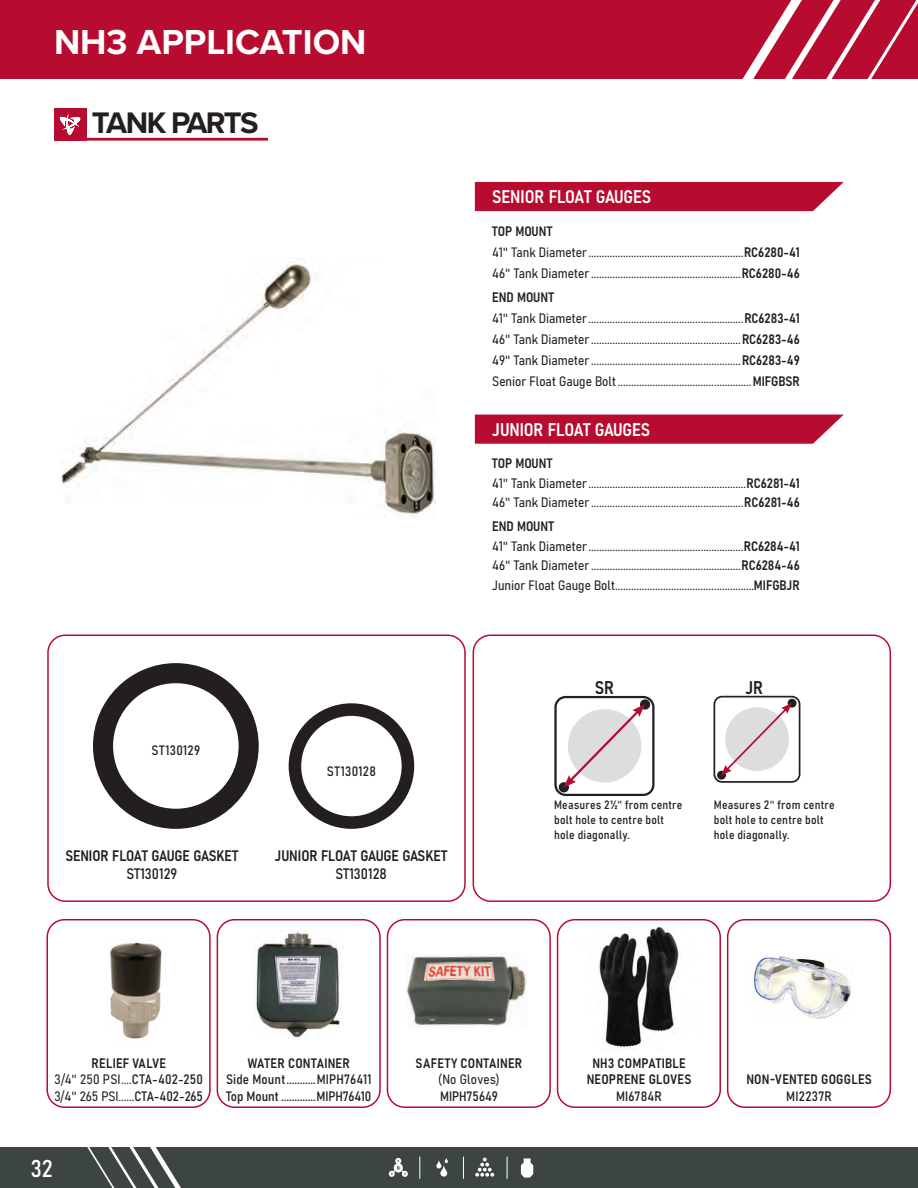
<style>
.page{position:relative;width:918px;height:1188px;background:#fff}
.page>*{position:absolute;margin:0;border:0;box-sizing:border-box;transform-origin:0 0}
.t1{font:700 36px "Proxima Nova";color:#fff}
.t2{font:700 30.75px "Proxima Nova";letter-spacing:-.055em;color:#231f20}
.t3{font:24px "Bahnschrift";color:#fff}
.t4{font:18.15px "Bahnschrift";color:#231f20}
.t5{font:18px "Bahnschrift";letter-spacing:-.01em;color:#fff}
.t6{font:15px "Bahnschrift";color:#231f20}
._2_Col_text_box_-_2{font:13.5px "Bahnschrift";color:#231f20}
._2_Col_text_box_-_2-2{font:13.5px/16.5px "Bahnschrift";letter-spacing:.02em;color:#231f20;text-align:center}
.Body{font:13.5px "Bahnschrift";letter-spacing:.025em;color:#231f20}
._2_Col_text_box_-_2-3{font:13.5px "Bahnschrift";letter-spacing:.025em;color:#231f20}
._2_Col_text_box_-_2-4{font:12px/15px "Bahnschrift";letter-spacing:.02em;color:#231f20}
.s1{font-family:"Calibri"}
</style>
<div class="page">
<div style="left:387px;top:919px;width:164px;height:189px;border:2px solid #b80b30;border-radius:17px"></div>
<div style="left:217px;top:919px;width:164px;height:189px;border:2px solid #b80b30;border-radius:17px"></div>
<div style="left:47px;top:919px;width:164px;height:189px;border:2px solid #b80b30;border-radius:17px"></div>
<div style="left:557px;top:919px;width:164px;height:189px;border:2px solid #b80b30;border-radius:17px"></div>
<div style="left:727px;top:919px;width:164px;height:189px;border:2px solid #b80b30;border-radius:17px"></div>
<div style="left:47px;top:634px;width:419px;height:268px;border:2px solid #b80b30;border-radius:17px"></div>
<div style="left:473px;top:634px;width:418px;height:268px;border:2px solid #b80b30;border-radius:17px"></div>
<img style="left:109px;top:942px;width:53px;height:97px">
<img style="left:254px;top:932px;width:89px;height:108px">
<img style="left:406px;top:955px;width:121px;height:72px">
<img style="left:753px;top:956px;width:99px;height:63px">
<img style="left:599px;top:926px;width:80px;height:123px">
<img style="left:60px;top:258px;width:376px;height:259px">
<div style="left:475px;top:182px;width:369px;height:29px;background:#b80b30"></div>
<svg style="left:475px;top:415px;width:368px;height:29px;background:#bb1639"></svg>
<hr style="left:83px;top:138px;width:185px;height:3px;background:#b80b30">
<div style="left:54px;top:108px;width:32px;height:33px;background:#b80b30"></div>
<svg style="left:60px;top:114px;width:20px;height:21px"></svg>
<div style="left:289px;top:703px;width:125px;height:126px;border:13px solid #231f20;border-radius:50%"></div>
<div style="left:93px;top:663px;width:166px;height:166px;border:20px solid #231f20;border-radius:50%"></div>
<div style="left:554px;top:696px;width:101px;height:100px;border:2px solid #231f20;border-radius:10px"></div>
<div style="left:559px;top:782px;width:10px;height:10px;background:#231f20;border-radius:50%"></div>
<div style="left:640px;top:699px;width:10px;height:11px;background:#231f20;border-radius:50%"></div>
<svg style="left:563px;top:704px;width:82px;height:84px"></svg>
<div style="left:713px;top:696px;width:87px;height:87px;border:2px solid #231f20;border-radius:8px"></div>
<div style="left:717px;top:771px;width:9px;height:9px;background:#231f20;border-radius:50%"></div>
<div style="left:788px;top:699px;width:9px;height:9px;background:#231f20;border-radius:50%"></div>
<svg style="left:721px;top:703px;width:71px;height:73px"></svg>
<div style="left:0;top:0;width:918px;height:79px;background:#b80b30"></div>
<svg style="left:742px;top:0;width:176px;height:79px"></svg>
<div style="left:0;top:1148px;width:918px;height:40px;background:#3c4542"></div>
<svg style="left:82px;top:1147px;width:107px;height:41px"></svg>
<svg style="left:475px;top:1158px;width:19px;height:19px"></svg>
<svg style="left:445px;top:1157px;width:3px;height:6px"></svg>
<svg style="left:436px;top:1159px;width:5px;height:9px"></svg>
<svg style="left:440px;top:1164px;width:7px;height:13px"></svg>
<svg style="left:521px;top:1158px;width:12px;height:20px"></svg>
<svg style="left:389px;top:1158px;width:19px;height:19px"></svg>
<svg style="left:463px;top:1157px;width:1px;height:22px"></svg>
<svg style="left:419px;top:1157px;width:1px;height:22px"></svg>
<svg style="left:507px;top:1157px;width:1px;height:22px"></svg>
<p class="t1" style="left:54px;top:15px;width:314px">NH3 APPLICATION</p>
<p class="t2" style="left:92px;top:100px;width:168px">TANK PARTS</p>
<p class="Body" style="left:151px;top:740px;width:50px">ST130129</p>
<p class="t6" style="left:65px;top:845px;width:175px">SENIOR FLOAT GAUGE GASKET</p>
<p class="t6" style="left:126px;top:863px;width:52px">ST130129</p>
<p class="Body" style="left:327px;top:761px;width:51px">ST130128</p>
<p class="t6" style="left:275px;top:845px;width:174px">JUNIOR FLOAT GAUGE GASKET</p>
<p class="t6" style="left:335px;top:863px;width:53px">ST130128</p>
<p class="t5" style="left:492px;top:183px;width:160px">SENIOR FLOAT GAUGES</p>
<p class="_2_Col_text_box_-_2" style="left:492px;top:221px;width:62px">TOP MOUNT</p>
<p class="_2_Col_text_box_-_2" style="left:492px;top:242px;width:309px">41<span class="s1">"</span> Tank Diameter..........................................................RC6280-41</p>
<p class="_2_Col_text_box_-_2" style="left:492px;top:263px;width:309px">46<span class="s1">"</span> Tank Diameter........................................................RC6280-46</p>
<p class="_2_Col_text_box_-_2" style="left:492px;top:287px;width:63px">END MOUNT</p>
<p class="_2_Col_text_box_-_2" style="left:492px;top:308px;width:309px">41<span class="s1">"</span> Tank Diameter..........................................................RC6283-41</p>
<p class="_2_Col_text_box_-_2" style="left:492px;top:329px;width:309px">46<span class="s1">"</span> Tank Diameter........................................................RC6283-46</p>
<p class="_2_Col_text_box_-_2" style="left:492px;top:350px;width:309px">49<span class="s1">"</span> Tank Diameter........................................................RC6283-49</p>
<p class="_2_Col_text_box_-_2" style="left:492px;top:371px;width:309px">Senior Float Gauge Bolt..................................................MIFGBSR</p>
<p class="t5" style="left:492px;top:416px;width:160px">JUNIOR FLOAT GAUGES</p>
<p class="_2_Col_text_box_-_2" style="left:492px;top:453px;width:62px">TOP MOUNT</p>
<p class="_2_Col_text_box_-_2" style="left:492px;top:473px;width:309px">41<span class="s1">"</span> Tank Diameter...........................................................RC6281-41</p>
<p class="_2_Col_text_box_-_2" style="left:492px;top:492px;width:309px">46<span class="s1">"</span> Tank Diameter.........................................................RC6281-46</p>
<p class="_2_Col_text_box_-_2" style="left:492px;top:516px;width:63px">END MOUNT</p>
<p class="_2_Col_text_box_-_2" style="left:492px;top:536px;width:309px">41<span class="s1">"</span> Tank Diameter..........................................................RC6284-41</p>
<p class="_2_Col_text_box_-_2" style="left:492px;top:555px;width:309px">46<span class="s1">"</span> Tank Diameter........................................................RC6284-46</p>
<p class="_2_Col_text_box_-_2" style="left:492px;top:575px;width:309px">Junior Float Gauge Bolt....................................................MIFGBJR</p>
<p class="t4" style="left:595px;top:674px;width:21px">SR</p>
<p class="t4" style="left:746px;top:674px;width:19px">JR</p>
<p class="_2_Col_text_box_-_2-4" style="left:554px;top:796px;width:130px">Measures 2½<span class="s1">"</span> from centre bolt hole to centre bolt hole diagonally.</p>
<p class="_2_Col_text_box_-_2-4" style="left:714px;top:796px;width:122px">Measures 2<span class="s1">"</span> from centre bolt hole to centre bolt hole diagonally.</p>
<p class="_2_Col_text_box_-_2-2" style="left:91px;top:1054px;width:76px">RELIEF VALVE</p>
<p class="_2_Col_text_box_-_2" style="left:55px;top:1069px;width:150px">3/4<span class="s1">"</span> 250 PSI....CTA-402-250</p>
<p class="_2_Col_text_box_-_2" style="left:55px;top:1086px;width:150px">3/4<span class="s1">"</span> 265 PSI......CTA-402-265</p>
<p class="t3" style="left:31px;top:1151px;width:24px">32</p>
<p class="_2_Col_text_box_-_2-2" style="left:248px;top:1054px;width:104px">WATER CONTAINER</p>
<p class="_2_Col_text_box_-_2" style="left:226px;top:1069px;width:147px">Side Mount...........MIPH76411</p>
<p class="_2_Col_text_box_-_2" style="left:226px;top:1086px;width:147px">Top Mount .............MIPH76410</p>
<p class="_2_Col_text_box_-_2-3" style="left:416px;top:1053px;width:108px">SAFETY CONTAINER</p>
<p class="_2_Col_text_box_-_2" style="left:438px;top:1069px;width:63px">(No Gloves)</p>
<p class="_2_Col_text_box_-_2" style="left:440px;top:1086px;width:59px">MIPH75649</p>
<p class="_2_Col_text_box_-_2-2" style="left:587px;top:1054px;width:106px">NH3 COMPATIBLE<br>NEOPRENE GLOVES</p>
<p class="_2_Col_text_box_-_2" style="left:616px;top:1086px;width:47px">MI6784R</p>
<p class="_2_Col_text_box_-_2-2" style="left:746px;top:1070px;width:127px">NON-VENTED GOGGLES</p>
<p class="_2_Col_text_box_-_2-2" style="left:786px;top:1087px;width:47px">MI2237R</p>
</div>
